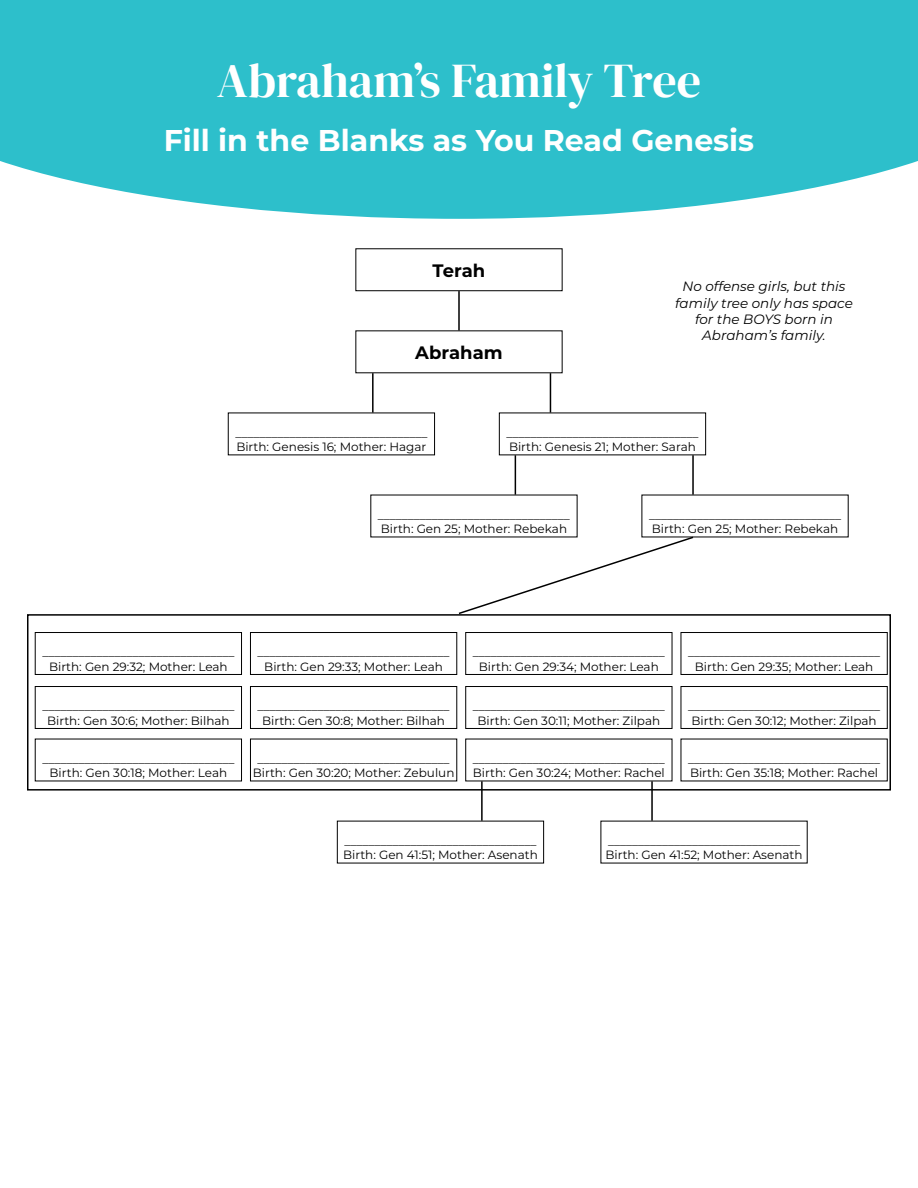
<style>
.page{position:relative;width:918px;height:1188px;background:#fff}
.page>*{position:absolute;margin:0;border:0;box-sizing:border-box;transform-origin:0 0}
.t1{font:48px "DM Serif Display";color:#fff}
.t2{font:700 30px "Montserrat";color:#fff}
.t3{font:700 18px "Montserrat";color:#000}
.t4{font:italic 13.5px/16.2px "Montserrat";color:#000;text-align:center}
.t5{font:12px/14.4px "Montserrat";color:#000}
</style>
<div class="page">
<svg style="left:0;top:0;width:918px;height:219px;background:#3dc4cf"></svg>
<div style="left:355px;top:248px;width:208px;height:43px;border:1px solid #000"></div>
<hr style="left:458px;top:291px;width:2px;height:39px;background:#000">
<hr style="left:372px;top:373px;width:2px;height:40px;background:#000">
<hr style="left:550px;top:373px;width:1px;height:40px;background:#000">
<hr style="left:515px;top:455px;width:1px;height:40px;background:#000">
<hr style="left:692px;top:455px;width:2px;height:40px;background:#000">
<svg style="left:457px;top:535px;width:238px;height:79px"></svg>
<div style="left:35px;top:632px;width:207px;height:43px;border:1px solid #000"></div>
<div style="left:250px;top:632px;width:207px;height:43px;border:1px solid #000"></div>
<div style="left:465px;top:632px;width:207px;height:43px;border:1px solid #000"></div>
<div style="left:681px;top:632px;width:207px;height:43px;border:1px solid #000"></div>
<div style="left:27px;top:614px;width:864px;height:177px;border:2px solid #000"></div>
<div style="left:35px;top:686px;width:207px;height:43px;border:1px solid #000"></div>
<div style="left:250px;top:686px;width:207px;height:43px;border:1px solid #000"></div>
<div style="left:465px;top:686px;width:207px;height:43px;border:1px solid #000"></div>
<div style="left:681px;top:686px;width:207px;height:43px;border:1px solid #000"></div>
<hr style="left:481px;top:781px;width:2px;height:40px;background:#000">
<hr style="left:651px;top:781px;width:2px;height:40px;background:#000">
<h1 class="t1" style="left:217px;top:53px;width:486px">Abraham’s Family Tree</h1>
<h2 class="t2" style="left:164px;top:119px;width:592px">Fill in the Blanks as You Read Genesis</h2>
<h3 class="t3" style="left:433px;top:257px;width:54px">Terah</h3>
<h3 class="t3" style="left:415px;top:340px;width:89px">Abraham</h3>
<p class="t4" style="left:675px;top:278px;width:179px">No offense girls, but this family tree only has space for the BOYS born in<br>Abraham’s family.</p>
<p class="t5" style="left:235px;top:425px;width:194px">________________________________<br>Birth: Genesis 16; Mother: Hagar</p>
<p class="t5" style="left:506px;top:425px;width:193px">________________________________<br>Birth: Genesis 21; Mother: Sarah</p>
<p class="t5" style="left:378px;top:507px;width:193px">________________________________<br>Birth: Gen 25; Mother: Rebekah</p>
<p class="t5" style="left:649px;top:507px;width:194px">________________________________<br>Birth: Gen 25; Mother: Rebekah</p>
<p class="t5" style="left:42px;top:645px;width:193px;text-align:center">________________________________<br>Birth: Gen 29:32; Mother: Leah</p>
<p class="t5" style="left:258px;top:645px;width:193px;text-align:center">________________________________<br>Birth: Gen 29:33; Mother: Leah</p>
<p class="t5" style="left:473px;top:645px;width:193px;text-align:center">________________________________<br>Birth: Gen 29:34; Mother: Leah</p>
<p class="t5" style="left:688px;top:645px;width:193px;text-align:center">________________________________<br>Birth: Gen 29:35; Mother: Leah</p>
<p class="t5" style="left:42px;top:699px;width:193px;text-align:center">________________________________<br>Birth: Gen 30:6; Mother: Bilhah</p>
<p class="t5" style="left:258px;top:699px;width:193px;text-align:center">________________________________<br>Birth: Gen 30:8; Mother: Bilhah</p>
<p class="t5" style="left:473px;top:699px;width:193px;text-align:center">________________________________<br>Birth: Gen 30:11; Mother: Zilpah</p>
<p class="t5" style="left:688px;top:699px;width:193px">________________________________<br>Birth: Gen 30:12; Mother: Zilpah</p>
<p class="t5" style="left:42px;top:751px;width:193px;text-align:center">________________________________<br>Birth: Gen 30:18; Mother: Leah</p>
<p class="t5" style="left:253px;top:751px;width:203px;text-align:center">________________________________<br>Birth: Gen 30:20; Mother: Zebulun</p>
<p class="t5" style="left:473px;top:751px;width:194px">________________________________<br>Birth: Gen 30:24; Mother: Rachel</p>
<p class="t5" style="left:688px;top:751px;width:193px">________________________________<br>Birth: Gen 35:18; Mother: Rachel</p>
<p class="t5" style="left:343px;top:833px;width:196px">________________________________<br>Birth: Gen 41:51; Mother: Asenath</p>
<p class="t5" style="left:605px;top:833px;width:199px">________________________________<br>Birth: Gen 41:52; Mother: Asenath</p>
</div>
